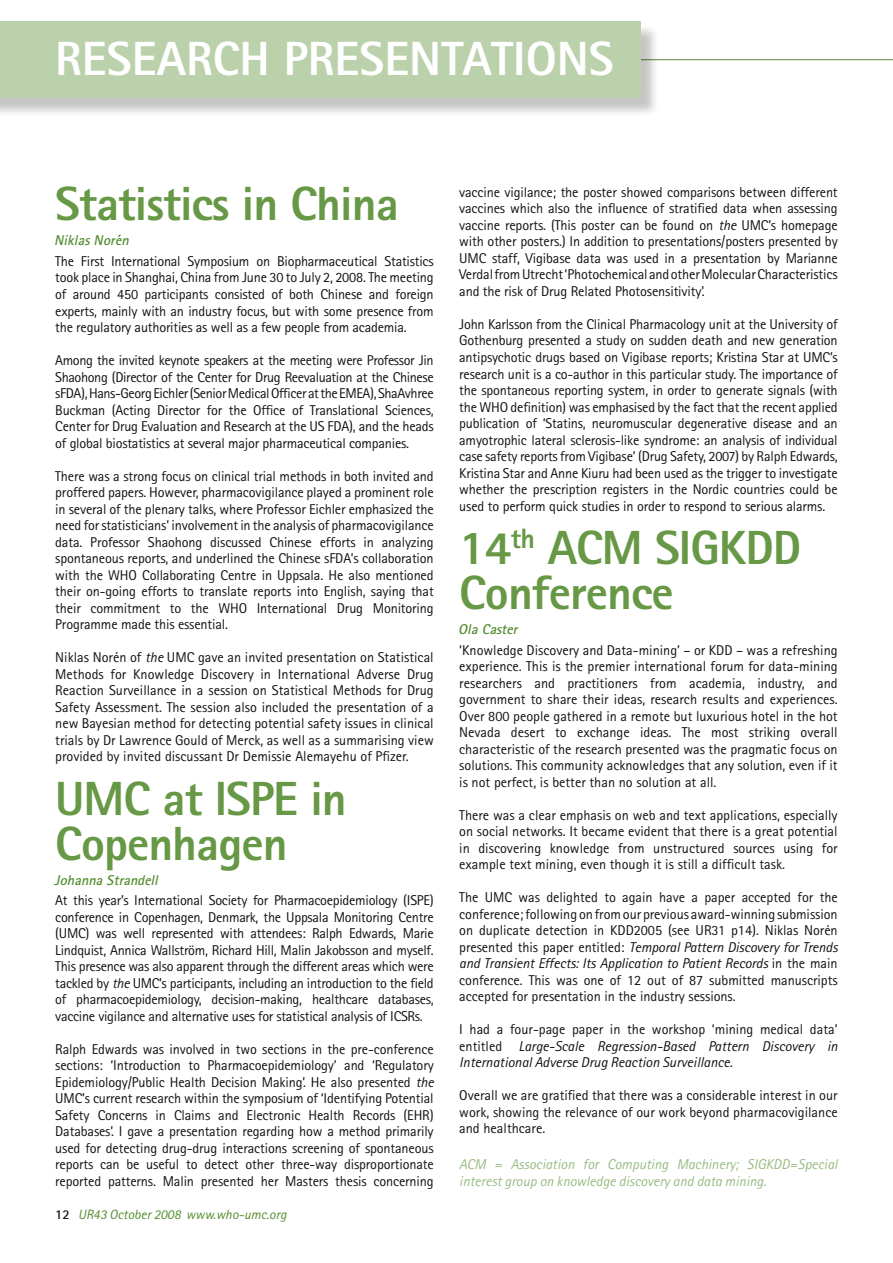
<style>
.page{position:relative;width:893px;height:1263px;background:#fff}
.page>*{position:absolute;margin:0;border:0;box-sizing:border-box;transform-origin:0 0}
.t1{font:800 48px/45px "Rotis Sans Serif";letter-spacing:-.02em;color:#669845}
.t2{font:800 48px "Rotis Sans Serif";color:#fff}
.t3{font:14.25px/16.5px "Rotis Sans Serif";letter-spacing:-.01em;color:#121212;text-align:justify}
.t4{font:italic 14.25px/16.5px "Rotis Sans Serif";color:#121212;text-align:justify}
.t5{font:italic 14.25px/16.5px "Rotis Sans Serif";color:#99bb83}
.t6{font:italic 700 14.25px "Rotis Sans Serif";color:#558d30}
.t7{font:italic 13.5px "Rotis Sans Serif";color:#558d30}
.s1{font-style:italic}
.s2{font-weight:700;font-style:normal;color:#121212}
.s3{font-style:normal}
</style>
<div class="page">
<hr style="left:0;top:59px;width:893px;height:1px;background:#558d30">
<div style="left:0;top:24px;width:660px;height:92px;background:#121212;opacity:.25"></div>
<div style="left:0;top:21px;width:641px;height:77px;background:#bbd1ac"></div>
<h1 class="t2" style="left:55px;top:28px;width:560px">RESEARCH PRESENTATIONS</h1>
<h1 class="t1" style="left:55px;top:181px;width:345px">Statistics in China</h1>
<p class="t6" style="left:55px;top:231px;width:76px">Niklas Norén</p>
<p class="t3" style="left:55px;top:253px;width:380px">The First International Symposium on Biopharmaceutical Statistics took place in Shanghai, China from June 30 to July 2, 2008. The meeting of around 450 participants consisted of both Chinese and foreign experts, mainly with an industry focus, but with some presence from the regulatory authorities as well as a few people from academia.</p>
<p class="t3" style="left:55px;top:352px;width:380px">Among the invited keynote speakers at the meeting were Professor Jin Shaohong (Director of the Center for Drug Reevaluation at the Chinese sFDA), Hans-Georg Eichler (Senior Medical Officer at the EMEA), ShaAvhree Buckman (Acting Director for the Office of Translational Sciences, Center for Drug Evaluation and Research at the US FDA), and the heads of global biostatistics at several major pharmaceutical companies.</p>
<p class="t3" style="left:55px;top:467px;width:380px">There was a strong focus on clinical trial methods in both invited and proffered papers. However, pharmacovigilance played a prominent role in several of the plenary talks, where Professor Eichler emphasized the need for statisticians’ involvement in the analysis of pharmacovigilance data. Professor Shaohong discussed Chinese efforts in analyzing spontaneous reports, and underlined the Chinese sFDA’s collaboration with the WHO Collaborating Centre in Uppsala. He also mentioned their on-going efforts to translate reports into English, saying that their commitment to the WHO International Drug Monitoring Programme made this essential.</p>
<p class="t3" style="left:55px;top:649px;width:380px">Niklas Norén of <span class="s1">the</span> UMC gave an invited presentation on Statistical Methods for Knowledge Discovery in International Adverse Drug Reaction Surveillance in a session on Statistical Methods for Drug Safety Assessment. The session also included the presentation of a new Bayesian method for detecting potential safety issues in clinical trials by Dr Lawrence Gould of Merck, as well as a summarising view provided by invited discussant Dr Demissie Alemayehu of Pfizer.</p>
<h1 class="t1" style="left:55px;top:775px;width:293px">UMC at ISPE in<br>Copenhagen</h1>
<p class="t6" style="left:55px;top:871px;width:105px">Johanna Strandell</p>
<p class="t3" style="left:55px;top:892px;width:380px">At this year’s International Society for Pharmacoepidemiology (ISPE) conference in Copenhagen, Denmark, the Uppsala Monitoring Centre (UMC) was well represented with attendees: Ralph Edwards, Marie Lindquist, Annica Wallström, Richard Hill, Malin Jakobsson and myself.<br>This presence was also apparent through the different areas which were tackled by <span class="s1">the</span> UMC’s participants, including an introduction to the field of pharmacoepidemiology, decision-making, healthcare databases, vaccine vigilance and alternative uses for statistical analysis of ICSRs.</p>
<p class="t3" style="left:55px;top:1041px;width:380px">Ralph Edwards was involved in two sections in the pre-conference sections: ‘Introduction to Pharmacoepidemiology’ and ‘Regulatory Epidemiology/Public Health Decision Making’. He also presented <span class="s1">the </span>UMC’s current research within the symposium of ‘Identifying Potential Safety Concerns in Claims and Electronic Health Records (EHR)<br>Databases’. I gave a presentation regarding how a method primarily used for detecting drug-drug interactions screening of spontaneous reports can be useful to detect other three-way disproportionate reported patterns. Malin presented her Masters thesis concerning</p>
<p class="t7" style="left:55px;top:1207px;width:233px"><span class="s2">12</span> UR43 October 2008 www.who-umc.org</p>
<p class="t3" style="left:459px;top:184px;width:380px">vaccine vigilance; the poster showed comparisons between different vaccines which also the influence of stratified data when assessing vaccine reports. (This poster can be found on <span class="s1">the</span> UMC’s homepage with other posters.) In addition to presentations/posters presented by UMC staff, Vigibase data was used in a presentation by Marianne Verdal from Utrecht ‘Photochemical and other Molecular Characteristics and the risk of Drug Related Photosensitivity’.</p>
<p class="t3" style="left:459px;top:316px;width:380px">John Karlsson from the Clinical Pharmacology unit at the University of Gothenburg presented a study on sudden death and new generation antipsychotic drugs based on Vigibase reports; Kristina Star at UMC’s research unit is a co-author in this particular study. The importance of the spontaneous reporting system, in order to generate signals (with the WHO definition) was emphasised by the fact that the recent applied publication of ‘Statins, neuromuscular degenerative disease and an amyotrophic lateral sclerosis-like syndrome: an analysis of individual case safety reports from Vigibase’ (Drug Safety, 2007) by Ralph Edwards, Kristina Star and Anne Kiuru had been used as the trigger to investigate whether the prescription registers in the Nordic countries could be used to perform quick studies in order to respond to serious alarms.</p>
<h1 class="t1" style="left:459px;top:525px;width:344px">14<sup>th</sup> ACM SIGKDD<br>Conference</h1>
<p class="t6" style="left:459px;top:620px;width:61px">Ola Caster</p>
<p class="t3" style="left:459px;top:642px;width:380px">‘Knowledge Discovery and Data-mining’ – or KDD – was a refreshing experience. This is the premier international forum for data-mining researchers and practitioners from academia, industry, and government to share their ideas, research results and experiences.<br>Over 800 people gathered in a remote but luxurious hotel in the hot Nevada desert to exchange ideas. The most striking overall characteristic of the research presented was the pragmatic focus on solutions. This community acknowledges that any solution, even if it is not perfect, is better than no solution at all.</p>
<p class="t3" style="left:459px;top:807px;width:380px">There was a clear emphasis on web and text applications, especially on social networks. It became evident that there is a great potential in discovering knowledge from unstructured sources using for example text mining, even though it is still a difficult task.</p>
<p class="t3" style="left:459px;top:889px;width:380px">The UMC was delighted to again have a paper accepted for the conference; following on from our previous award-winning submission on duplicate detection in KDD2005 (see UR31 p14). Niklas Norén presented this paper entitled: <span class="s1">Temporal Pattern Discovery for Trends and Transient Effects: Its Application to Patient Records</span> in the main conference. This was one of 12 out of 87 submitted manuscripts accepted for presentation in the industry sessions.</p>
<p class="t4" style="left:459px;top:1021px;width:380px"><span class="s3">I had a four-page paper in the workshop ‘mining medical data’ entitled</span> Large-Scale Regression-Based Pattern Discovery in International Adverse Drug Reaction Surveillance.</p>
<p class="t3" style="left:459px;top:1087px;width:380px">Overall we are gratified that there was a considerable interest in our work, showing the relevance of our work beyond pharmacovigilance and healthcare.</p>
<p class="t5" style="left:459px;top:1156px;width:380px">ACM = Association for Computing Machinery; SIGKDD=Special interest group on knowledge discovery and data mining.</p>
</div>
